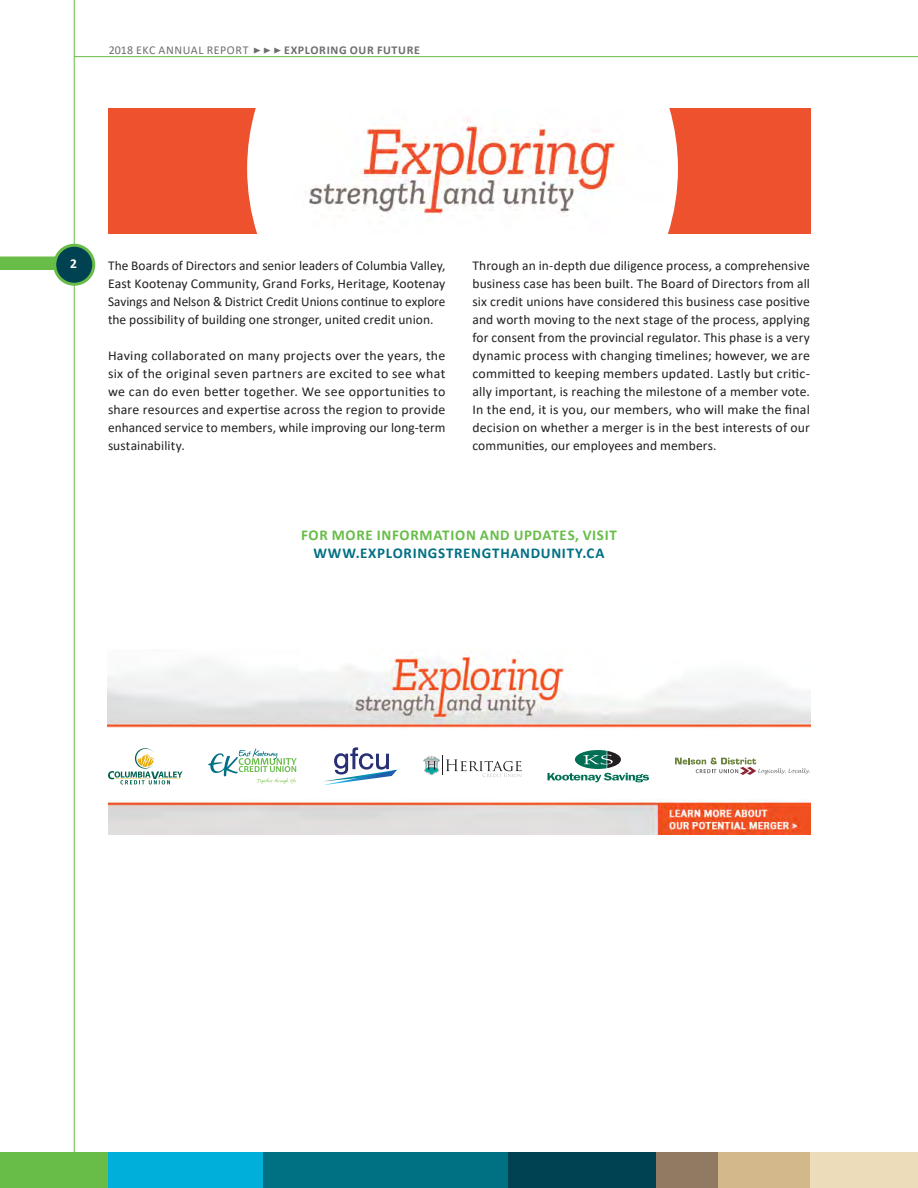
<style>
.page{position:relative;width:918px;height:1188px;background:#fff}
.page>*{position:absolute;margin:0;border:0;box-sizing:border-box;transform-origin:0 0}
.t1{font:700 15px "Calibri";letter-spacing:.045em;color:#68bd49}
.t2{font:700 15px "Calibri";letter-spacing:.045em;color:#007083}
.t3{font:13.5px/18px "Calibri";letter-spacing:.005em;color:#231f20;text-align:justify}
.t4{font:700 13.5px "Calibri";color:#fff}
.t5{font:12px "Calibri";letter-spacing:.045em;color:#6d6e71}
.t6{font:700 12px "Calibri";letter-spacing:.055em;color:#6d6e71}
</style>
<div class="page">
<hr style="left:74px;top:56px;width:844px;height:1px;background:#68bd49">
<div style="left:0;top:256px;width:81px;height:14px;background:#68bd49"></div>
<hr style="left:74px;top:0;width:1px;height:1188px;background:#68bd49">
<div style="left:55px;top:245px;width:39px;height:39px;background:#004251;border-radius:50%"></div>
<div style="left:53px;top:244px;width:42px;height:42px;border:3px solid #68bd49;border-radius:50%"></div>
<div style="left:103px;top:1152px;width:164px;height:36px;background:#00b0db"></div>
<div style="left:501px;top:1152px;width:155px;height:36px;background:#004251"></div>
<div style="left:656px;top:1152px;width:62px;height:36px;background:#907a62"></div>
<div style="left:718px;top:1152px;width:105px;height:36px;background:#d2b88b"></div>
<div style="left:263px;top:1152px;width:245px;height:36px;background:#007083"></div>
<div style="left:810px;top:1152px;width:108px;height:36px;background:#ecdcb9"></div>
<div style="left:0;top:1152px;width:108px;height:36px;background:#68bd49"></div>
<div style="left:108px;top:108px;width:703px;height:126px;background:#ee512d"></div>
<img style="left:247px;top:108px;width:431px;height:126px">
<img style="left:108px;top:800px;width:703px;height:35px">
<img style="left:108px;top:656px;width:702px;height:72px">
<svg style="left:547px;top:750px;width:102px;height:32px"></svg>
<svg style="left:323px;top:747px;width:74px;height:38px"></svg>
<svg style="left:423px;top:756px;width:99px;height:21px"></svg>
<svg style="left:208px;top:749px;width:89px;height:35px"></svg>
<svg style="left:675px;top:758px;width:135px;height:17px"></svg>
<svg style="left:108px;top:748px;width:74px;height:36px"></svg>
<hr style="left:115px;top:779px;width:36px;height:1px;background:#e8ae11">
<p class="t5" style="left:109px;top:42px;width:141px">2018 EKC ANNUAL REPORT</p>
<p class="t6" style="left:284px;top:42px;width:137px">EXPLORING OUR FUTURE</p>
<p class="t4" style="left:70px;top:254px;width:8px">2</p>
<p class="t3" style="left:108px;top:256px;width:339px">The Boards of Directors and senior leaders of Columbia Valley, East Kootenay Community, Grand Forks, Heritage, Kootenay Savings and Nelson &amp; District Credit Unions continue to explore the possibility of building one stronger, united credit union.</p>
<p class="t3" style="left:108px;top:346px;width:339px">Having collaborated on many projects over the years, the six of the original seven partners are excited to see what we can do even better together. We see opportunities to share resources and expertise across the region to provide enhanced service to members, while improving our long-term sustainability.</p>
<p class="t3" style="left:472px;top:256px;width:339px">Through an in-depth due diligence process, a comprehensive business case has been built. The Board of Directors from all six credit unions have considered this business case positive and worth moving to the next stage of the process, applying for consent from the provincial regulator. This phase is a very dynamic process with changing timelines; however, we are committed to keeping members updated. Lastly but critic&shy;ally important, is reaching the milestone of a member vote.<br>In the end, it is you, our members, who will make the final decision on whether a merger is in the best interests of our communities, our employees and members.</p>
<p class="t1" style="left:301px;top:524px;width:317px">FOR MORE INFORMATION AND UPDATES, VISIT</p>
<p class="t2" style="left:313px;top:542px;width:293px">WWW.EXPLORINGSTRENGTHANDUNITY.CA</p>
</div>
